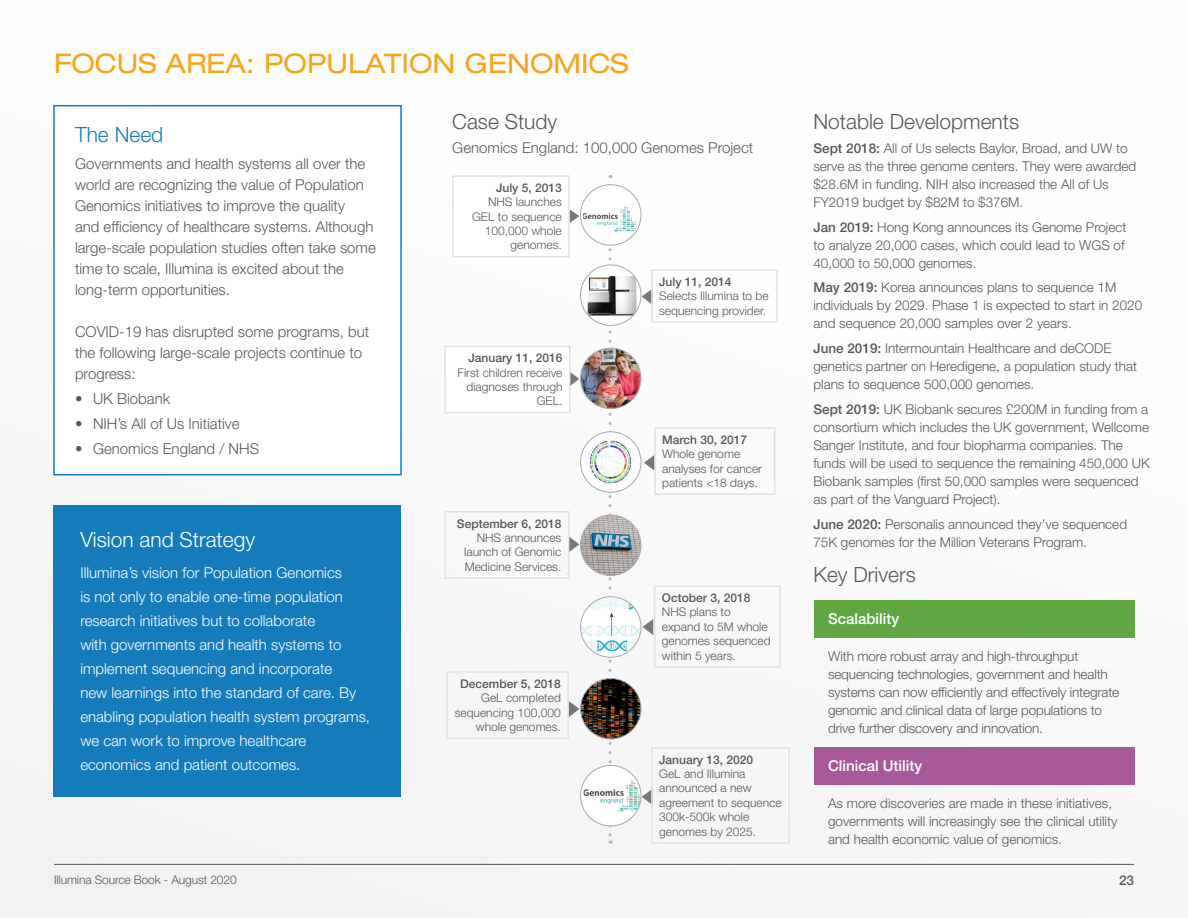
<style>
.page{position:relative;width:1188px;height:918px;background:#fbfbfc}
.page>*{position:absolute;margin:0;border:0;box-sizing:border-box;transform-origin:0 0}
.TOC_Title{font:expanded 27px "Helvetica Neue LT Std";color:#f9a31b}
.Section_Subhead{font:300 21px "Helvetica Neue LT Std";color:#57585a}
.Body_Copy{font:300 21px "Helvetica Neue LT Std";color:#fff}
.Body_Copy-2{font:300 21px "Helvetica Neue LT Std";color:#157cbc}
.Body_Copy-3{font:300 15px/21px "Helvetica Neue LT Std";color:#57585a}
.Body_Copy-4{font:300 15px/24px "Helvetica Neue LT Std";color:#fff}
.Section_Subhead-2{font:300 15px "Helvetica Neue LT Std";color:#57585a}
.Body_Copy-5{font:500 15px "Helvetica Neue LT Std";color:#fff}
.Body_Copy-6{font:300 13.5px/18px "Helvetica Neue LT Std";color:#57585a}
.t1{font:500 13.5px "Helvetica Neue LT Std";color:#57585a}
.Body_Copy-7{font:300 12px/14.4px "Helvetica Neue LT Std";color:#57585a;text-align:right}
.s1{font-weight:500}
</style>
<div class="page">
<hr style="left:54px;top:864px;width:1080px;height:1px;background:#57585a">
<div style="left:54px;top:106px;width:347px;height:369px;background:#fff"></div>
<div style="left:53px;top:105px;width:349px;height:370px;border:2px solid #157cbc"></div>
<div style="left:815px;top:600px;width:320px;height:38px;background:#60a744"></div>
<div style="left:815px;top:747px;width:320px;height:37px;background:#a65996"></div>
<svg style="left:609px;top:248px;width:3px;height:596px"></svg>
<svg style="left:452px;top:175px;width:127px;height:83px"></svg>
<svg style="left:446px;top:671px;width:133px;height:68px"></svg>
<svg style="left:444px;top:511px;width:135px;height:68px"></svg>
<svg style="left:642px;top:269px;width:136px;height:54px"></svg>
<svg style="left:644px;top:427px;width:132px;height:68px"></svg>
<svg style="left:642px;top:585px;width:139px;height:83px"></svg>
<div style="left:53px;top:505px;width:348px;height:292px;background:#157cbc"></div>
<div style="left:581px;top:185px;width:60px;height:60px;background:#fff;border-radius:50%"></div>
<img style="left:583px;top:205px;width:53px;height:27px">
<div style="left:580px;top:184px;width:62px;height:62px;border:1px solid #a8a9ad;border-radius:50%"></div>
<div style="left:581px;top:265px;width:60px;height:60px;background:#fff;border-radius:50%"></div>
<img style="left:582px;top:273px;width:58px;height:45px">
<div style="left:580px;top:264px;width:62px;height:62px;border:1px solid #a8a9ad;border-radius:50%"></div>
<svg style="left:444px;top:346px;width:135px;height:67px"></svg>
<img style="left:581px;top:348px;width:59px;height:60px">
<div style="left:580px;top:348px;width:62px;height:61px;border:1px solid #a8a9ad;border-radius:50%"></div>
<svg style="left:642px;top:747px;width:148px;height:97px"></svg>
<div style="left:581px;top:765px;width:60px;height:61px;background:#fff;border-radius:50%"></div>
<img style="left:584px;top:780px;width:56px;height:31px">
<div style="left:580px;top:765px;width:62px;height:61px;border:1px solid #a8a9ad;border-radius:50%"></div>
<div style="left:581px;top:432px;width:60px;height:60px;background:#fff;border-radius:50%"></div>
<img style="left:582px;top:440px;width:58px;height:44px">
<div style="left:580px;top:431px;width:62px;height:62px;border:1px solid #a8a9ad;border-radius:50%"></div>
<img style="left:581px;top:515px;width:60px;height:61px;border-radius:30px">
<div style="left:580px;top:515px;width:62px;height:61px;border:1px solid #a8a9ad;border-radius:50%"></div>
<div style="left:581px;top:597px;width:60px;height:60px;background:#fff;border-radius:50%"></div>
<img style="left:581px;top:598px;width:59px;height:53px">
<div style="left:580px;top:596px;width:62px;height:62px;border:1px solid #a8a9ad;border-radius:50%"></div>
<img style="left:581px;top:678px;width:60px;height:61px;border-radius:30px">
<div style="left:580px;top:678px;width:62px;height:61px;border:1px solid #a8a9ad;border-radius:50%"></div>
<p class="TOC_Title" style="left:54px;top:47px;width:576px">FOCUS AREA: POPULATION GENOMICS</p>
<p class="Body_Copy-2" style="left:75px;top:121px;width:90px">The Need</p>
<p class="Body_Copy-3" style="left:75px;top:153px;width:302px">Governments and health systems all over the world are recognizing the value of Population Genomics initiatives to improve the quality<br>and efficiency of healthcare systems. Although large-scale population studies often take some time to scale, Illumina is excited about the long-term opportunities.</p>
<p class="Body_Copy-3" style="left:75px;top:321px;width:296px">COVID-19 has disrupted some programs, but the following large-scale projects continue to progress:</p>
<p class="Body_Copy-3" style="left:75px;top:388px;width:97px">• UK Biobank</p>
<p class="Body_Copy-3" style="left:75px;top:413px;width:166px">• NIH’s All of Us Initiative</p>
<p class="Body_Copy-3" style="left:75px;top:438px;width:186px">• Genomics England / NHS</p>
<p class="Body_Copy" style="left:80px;top:527px;width:176px">Vision and Strategy</p>
<p class="Body_Copy-4" style="left:80px;top:560px;width:291px">Illumina’s vision for Population Genomics<br>is not only to enable one-time population research initiatives but to collaborate<br>with governments and health systems to implement sequencing and incorporate<br>new learnings into the standard of care. By enabling population health system programs, we can work to improve healthcare economics and patient outcomes.</p>
<p class="Section_Subhead" style="left:452px;top:109px;width:107px">Case Study</p>
<p class="Section_Subhead-2" style="left:452px;top:138px;width:302px">Genomics England: 100,000 Genomes Project</p>
<p class="Body_Copy-7" style="left:472px;top:180px;width:91px"><span class="s1">July 5, 2013<br></span>NHS launches<br>GEL to sequence<br>100,000 whole genomes.</p>
<p class="Body_Copy-7" style="left:458px;top:350px;width:106px"><span class="s1">January 11, 2016<br></span>First children receive diagnoses through<br>GEL.</p>
<p class="Body_Copy-7" style="left:457px;top:516px;width:106px"><span class="s1">September 6, 2018<br></span>NHS announces launch of Genomic<br>Medicine Services.</p>
<p class="Body_Copy-7" style="left:455px;top:676px;width:108px"><span class="s1">December 5, 2018<br></span>GeL completed sequencing 100,000 whole genomes.</p>
<p class="Body_Copy-7" style="left:659px;top:274px;width:111px;text-align:left"><span class="s1">July 11, 2014<br></span>Selects Illumina to be sequencing provider.</p>
<p class="Body_Copy-7" style="left:662px;top:432px;width:101px;text-align:left"><span class="s1">March 30, 2017<br></span>Whole genome analyses for cancer patients &lt;18 days.</p>
<p class="Body_Copy-7" style="left:662px;top:590px;width:110px;text-align:left"><span class="s1">October 3, 2018<br></span>NHS plans to expand to 5M whole genomes sequenced within 5 years.</p>
<p class="Body_Copy-7" style="left:659px;top:752px;width:124px;text-align:left"><span class="s1">January 13, 2020<br></span>GeL and Illumina announced a new agreement to sequence<br>300k-500k whole genomes by 2025.</p>
<p class="Section_Subhead" style="left:813px;top:109px;width:207px">Notable Developments</p>
<p class="Body_Copy-6" style="left:813px;top:139px;width:324px"><span class="s1">Sept 2018:</span> All of Us selects Baylor, Broad, and UW to serve as the three genome centers. They were awarded $28.6M in funding. NIH also increased the All of Us FY2019 budget by $82M to $376M.</p>
<p class="Body_Copy-6" style="left:813px;top:218px;width:314px"><span class="s1">Jan 2019:</span> Hong Kong announces its Genome Project to analyze 20,000 cases, which could lead to WGS of<br>40,000 to 50,000 genomes.</p>
<p class="Body_Copy-6" style="left:813px;top:278px;width:330px"><span class="s1">May 2019:</span> Korea announces plans to sequence 1M individuals by 2029. Phase 1 is expected to start in 2020 and sequence 20,000 samples over 2 years.</p>
<p class="Body_Copy-6" style="left:813px;top:339px;width:325px"><span class="s1">June 2019:</span> Intermountain Healthcare and deCODE genetics partner on Heredigene, a population study that plans to sequence 500,000 genomes.</p>
<p class="Body_Copy-6" style="left:813px;top:400px;width:338px"><span class="s1">Sept 2019:</span> UK Biobank secures £200M in funding from a consortium which includes the UK government, Wellcome Sanger Institute, and four biopharma companies. The funds will be used to sequence the remaining 450,000 UK Biobank samples (first 50,000 samples were sequenced as part of the Vanguard Project).</p>
<p class="Body_Copy-6" style="left:813px;top:515px;width:315px"><span class="s1">June 2020:</span> Personalis announced they’ve sequenced<br>75K genomes for the Million Veterans Program.</p>
<p class="Section_Subhead" style="left:813px;top:562px;width:104px">Key Drivers</p>
<p class="Body_Copy-5" style="left:828px;top:610px;width:73px">Scalability</p>
<p class="Body_Copy-6" style="left:828px;top:647px;width:293px">With more robust array and high-throughput sequencing technologies, government and health systems can now efficiently and effectively integrate genomic and clinical data of large populations to drive further discovery and innovation.</p>
<p class="Body_Copy-5" style="left:828px;top:757px;width:96px">Clinical Utility</p>
<p class="Body_Copy-6" style="left:828px;top:794px;width:291px">As more discoveries are made in these initiatives, governments will increasingly see the clinical utility and health economic value of genomics.</p>
<p class="Body_Copy-7" style="left:54px;top:872px;width:184px">Illumina Source Book - August 2020</p>
<p class="t1" style="left:1119px;top:872px;width:16px">23</p>
</div>
